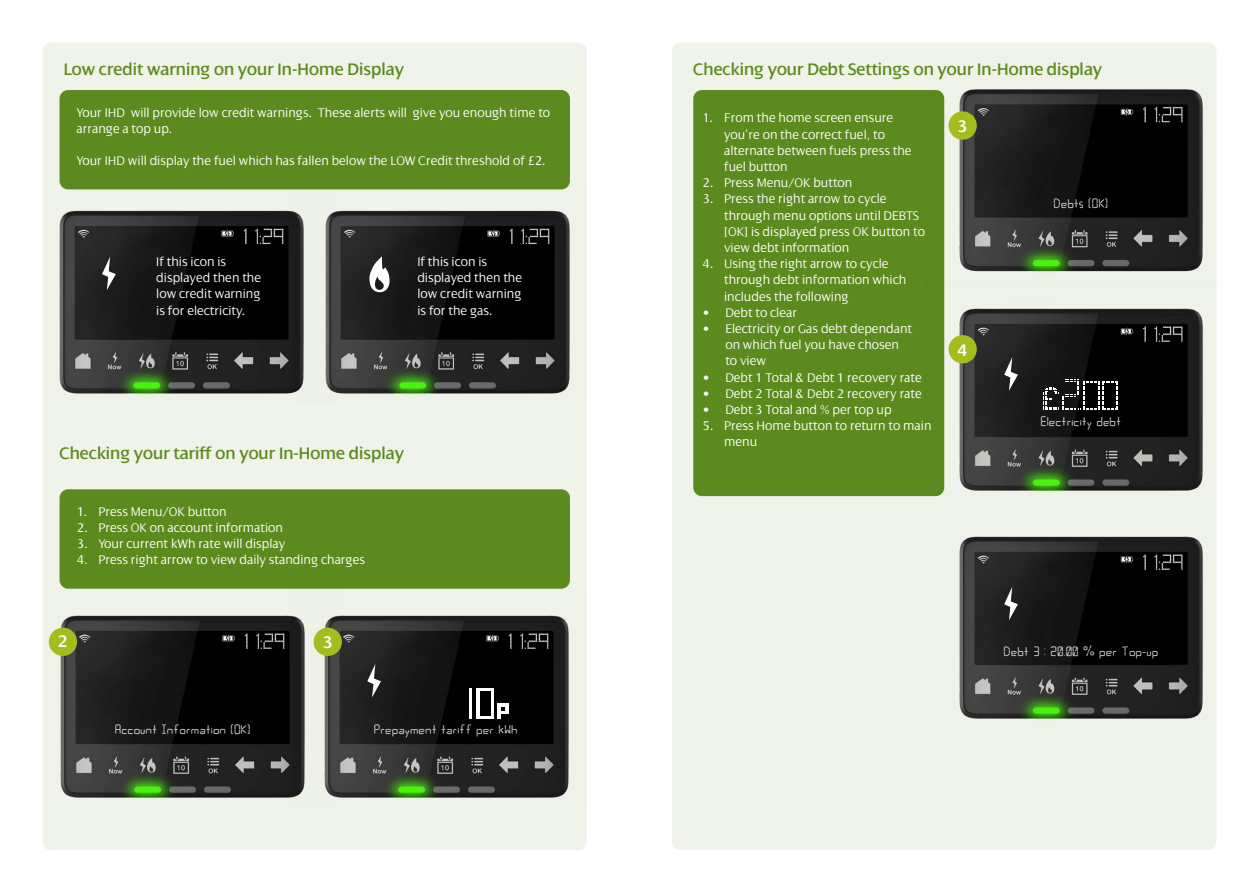
<style>
.page{position:relative;width:1259px;height:893px;background:#fff}
.page>*{position:absolute;margin:0;border:0;box-sizing:border-box;transform-origin:0 0}
.t1{font:18px "Dialog LT Pro";color:#5d8a1e}
.t2{font:600 18px "Dialog LT Pro";color:#fff}
.t3{font:15px "Calculator";color:#fff}
.t4{font:300 13.5px/16.2px "Dialog LT Pro";color:#fff}
</style>
<div class="page">
<div style="left:43px;top:43px;width:544px;height:807px;background:#eff3e9;border-radius:9px"></div>
<div style="left:672px;top:43px;width:544px;height:807px;background:#eff3e9;border-radius:9px"></div>
<div style="left:60px;top:90px;width:510px;height:99px;background:#5d8a1e;border-radius:9px"></div>
<div style="left:60px;top:489px;width:510px;height:100px;background:#5d8a1e;border-radius:9px"></div>
<div style="left:693px;top:90px;width:251px;height:406px;background:#5d8a1e;border-radius:9px"></div>
<img style="left:42px;top:589px;width:247px;height:243px">
<img style="left:289px;top:615px;width:280px;height:184px">
<img style="left:936px;top:54px;width:281px;height:228px">
<img style="left:959px;top:525px;width:258px;height:228px">
<svg style="left:367px;top:664px;width:14px;height:33px"></svg>
<img style="left:42px;top:185px;width:248px;height:242px">
<svg style="left:102px;top:257px;width:14px;height:33px"></svg>
<img style="left:290px;top:185px;width:280px;height:210px">
<svg style="left:369px;top:256px;width:21px;height:36px"></svg>
<svg style="left:469px;top:689px;width:39px;height:30px"></svg>
<div style="left:314px;top:628px;width:28px;height:28px;background:#a5bc1e;border-radius:50%"></div>
<div style="left:49px;top:628px;width:28px;height:28px;background:#a5bc1e;border-radius:50%"></div>
<img style="left:924px;top:282px;width:293px;height:243px">
<svg style="left:1004px;top:357px;width:14px;height:34px"></svg>
<svg style="left:1004px;top:587px;width:14px;height:33px"></svg>
<svg style="left:1043px;top:379px;width:75px;height:31px;background:#3d3d3d"></svg>
<div style="left:948px;top:111px;width:29px;height:29px;background:#a5bc1e;border-radius:50%"></div>
<div style="left:948px;top:335px;width:29px;height:28px;background:#a5bc1e;border-radius:50%"></div>
<h1 class="t1" style="left:64px;top:60px;width:342px">Low credit warning on your In-Home Display</h1>
<p class="t4" style="left:77px;top:104px;width:475px">Your IHD will provide low credit warnings. These alerts will give you enough time to arrange a top up.</p>
<p class="t4" style="left:77px;top:153px;width:470px">Your IHD will display the fuel which has fallen below the LOW Credit threshold of £2.</p>
<p class="t4" style="left:156px;top:254px;width:106px">If this icon is displayed then the low credit warning is for electricity.</p>
<p class="t4" style="left:417px;top:254px;width:106px">If this icon is displayed then the low credit warning is for the gas.</p>
<h1 class="t1" style="left:60px;top:443px;width:346px">Checking your tariff on your In-Home display</h1>
<p class="t4" style="left:77px;top:503px;width:151px">1. Press Menu/OK button</p>
<p class="t4" style="left:77px;top:519px;width:207px">2. Press OK on account information</p>
<p class="t4" style="left:77px;top:535px;width:210px">3. Your current kWh rate will display</p>
<p class="t4" style="left:77px;top:552px;width:289px">4. Press right arrow to view daily standing charges</p>
<h1 class="t2" style="left:58px;top:632px;width:11px">2</h1>
<h1 class="t2" style="left:323px;top:632px;width:11px">3</h1>
<p class="t3" style="left:115px;top:720px;width:137px">Account Information [OK]</p>
<p class="t3" style="left:374px;top:720px;width:145px">Prepayment tariff per kWh</p>
<h1 class="t1" style="left:693px;top:59px;width:410px">Checking your Debt Settings on your In-Home display</h1>
<p class="t4" style="left:724px;top:110px;width:189px;text-indent:-21px">1. From the home screen ensure you’re on the correct fuel, to alternate between fuels press the fuel button</p>
<p class="t4" style="left:703px;top:175px;width:151px">2. Press Menu/OK button</p>
<p class="t4" style="left:724px;top:191px;width:203px;text-indent:-21px">3. Press the right arrow to cycle through menu options until DEBTS [OK] is displayed press OK button to view debt information</p>
<p class="t4" style="left:724px;top:256px;width:184px;text-indent:-21px">4. Using the right arrow to cycle through debt information which includes the following</p>
<p class="t4" style="left:703px;top:304px;width:96px">• Debt to clear</p>
<p class="t4" style="left:725px;top:321px;width:188px;text-indent:-23px">• Electricity or Gas debt dependant on which fuel you have chosen to view</p>
<p class="t4" style="left:703px;top:369px;width:220px">• Debt 1 Total &amp; Debt 1 recovery rate</p>
<p class="t4" style="left:703px;top:385px;width:220px">• Debt 2 Total &amp; Debt 2 recovery rate</p>
<p class="t4" style="left:703px;top:402px;width:190px">• Debt 3 Total and % per top up</p>
<p class="t4" style="left:724px;top:418px;width:209px;text-indent:-21px">5. Press Home button to return to main menu</p>
<h1 class="t2" style="left:958px;top:116px;width:11px">3</h1>
<h1 class="t2" style="left:958px;top:340px;width:11px">4</h1>
<p class="t3" style="left:1053px;top:194px;width:56px">Debts [OK]</p>
<p class="t3" style="left:1040px;top:413px;width:82px">Electricity debt</p>
<p class="t3" style="left:1003px;top:642px;width:156px">Debt 3 : 20.00 % per Top-up</p>
</div>
